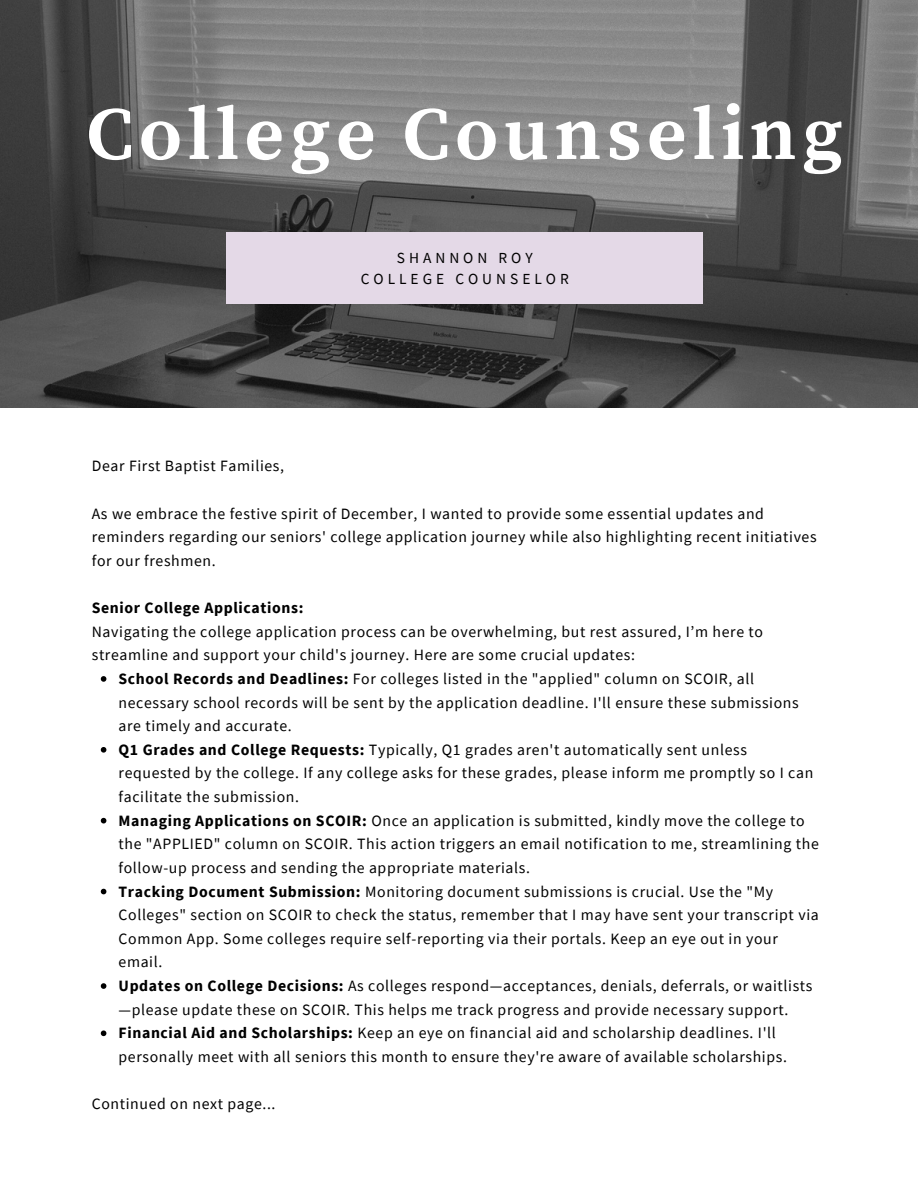
<style>
.page{position:relative;width:918px;height:1188px;background:#fff}
.page>*{position:absolute;margin:0;border:0;box-sizing:border-box;transform-origin:0 0}
.t1{font:700 75.6px "Source Serif Pro";letter-spacing:.07em;color:#fff}
.t2{font:15.75px/23.7px "Source Sans Pro";letter-spacing:.04em;color:#000}
.t3{font:700 15.75px "Source Sans Pro";letter-spacing:.04em;color:#000}
.t4{font:15.3px "Source Sans Pro";letter-spacing:.26em;color:#000}
.s1{font-weight:700}
</style>
<div class="page">
<img style="left:0;top:0;width:918px;height:408px">
<div style="left:227px;top:233px;width:476px;height:71px;background:#e4d9e7"></div>
<svg style="left:101px;top:676px;width:5px;height:6px"></svg>
<svg style="left:101px;top:747px;width:5px;height:6px"></svg>
<svg style="left:101px;top:818px;width:5px;height:5px"></svg>
<svg style="left:101px;top:889px;width:5px;height:5px"></svg>
<svg style="left:101px;top:983px;width:5px;height:6px"></svg>
<svg style="left:101px;top:1030px;width:5px;height:6px"></svg>
<p class="t1" style="left:87px;top:90px;width:758px">College Counseling</p>
<p class="t4" style="left:397px;top:248px;width:137px">SHANNON ROY</p>
<p class="t4" style="left:361px;top:269px;width:210px">COLLEGE COUNSELOR</p>
<p class="t2" style="left:92px;top:454px;width:194px">Dear First Baptist Families,</p>
<p class="t2" style="left:92px;top:501px;width:726px">As we embrace the festive spirit of December, I wanted to provide some essential updates and reminders regarding our seniors' college application journey while also highlighting recent initiatives for our freshmen.</p>
<p class="t3" style="left:92px;top:598px;width:213px">Senior College Applications:</p>
<p class="t2" style="left:92px;top:619px;width:673px">Navigating the college application process can be overwhelming, but rest assured, I’m here to streamline and support your child's journey. Here are some crucial updates:</p>
<p class="t2" style="left:119px;top:667px;width:682px"><span class="s1">School Records and Deadlines:</span> For colleges listed in the "applied" column on SCOIR, all necessary school records will be sent by the application deadline. I'll ensure these submissions are timely and accurate.</p>
<p class="t2" style="left:119px;top:737px;width:696px"><span class="s1">Q1 Grades and College Requests:</span> Typically, Q1 grades aren't automatically sent unless requested by the college. If any college asks for these grades, please inform me promptly so I can facilitate the submission.</p>
<p class="t2" style="left:119px;top:808px;width:702px"><span class="s1">Managing Applications on SCOIR:</span> Once an application is submitted, kindly move the college to the "APPLIED" column on SCOIR. This action triggers an email notification to me, streamlining the follow-up process and sending the appropriate materials.</p>
<p class="t2" style="left:119px;top:879px;width:702px"><span class="s1">Tracking Document Submission:</span> Monitoring document submissions is crucial. Use the "My Colleges" section on SCOIR to check the status, remember that I may have sent your transcript via Common App. Some colleges require self-reporting via their portals. Keep an eye out in your email.</p>
<p class="t2" style="left:119px;top:974px;width:695px"><span class="s1">Updates on College Decisions:</span> As colleges respond—acceptances, denials, deferrals, or waitlists —please update these on SCOIR. This helps me track progress and provide necessary support.</p>
<p class="t2" style="left:119px;top:1021px;width:670px"><span class="s1">Financial Aid and Scholarships:</span> Keep an eye on financial aid and scholarship deadlines. I'll personally meet with all seniors this month to ensure they're aware of available scholarships.</p>
<p class="t2" style="left:92px;top:1092px;width:185px">Continued on next page...</p>
</div>
